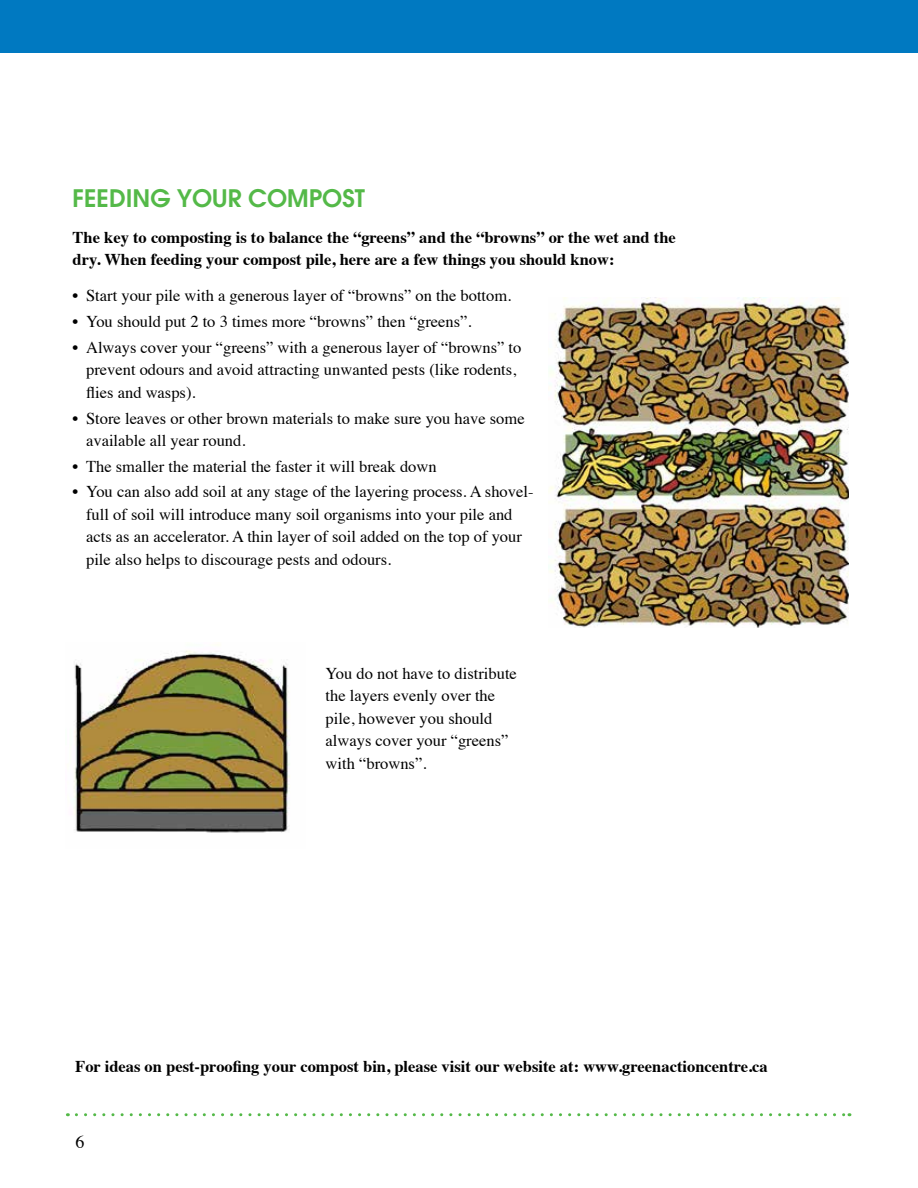
<style>
.page{position:relative;width:918px;height:1188px;background:#fff}
.page>*{position:absolute;margin:0;border:0;box-sizing:border-box;transform-origin:0 0}
.t1{font:600 24px "ITC Avant Garde Std";color:#54b948}
.t2{font:18px "Times";color:#000}
.t3{font:16.5px/22.5px "Times";color:#000}
.t4{font:700 16.5px/22.5px "Times";color:#000}
</style>
<div class="page">
<svg style="left:76px;top:1113px;width:774px;height:3px"></svg>
<div style="left:0;top:0;width:918px;height:53px;background:#0079c1"></div>
<img style="left:549px;top:298px;width:300px;height:330px">
<img style="left:74px;top:644px;width:216px;height:189px">
<h1 class="t1" style="left:73px;top:182px;width:294px">FEEDING YOUR COMPOST</h1>
<p class="t4" style="left:73px;top:224px;width:605px">The key to composting is to balance the “greens” and the “browns” or the wet and the dry. When feeding your compost pile, here are a few things you should know:</p>
<p class="t3" style="left:73px;top:283px;width:440px">• Start your pile with a generous layer of “browns” on the bottom.</p>
<p class="t3" style="left:73px;top:309px;width:401px">• You should put 2 to 3 times more “browns” then “greens”.</p>
<p class="t3" style="left:86px;top:335px;width:437px;text-indent:-13px">• Always cover your “greens” with a generous layer of “browns” to prevent odours and avoid attracting unwanted pests (like rodents, flies and wasps).</p>
<p class="t3" style="left:86px;top:405px;width:440px;text-indent:-13px">• Store leaves or other brown materials to make sure you have some available all year round.</p>
<p class="t3" style="left:73px;top:454px;width:366px">• The smaller the material the faster it will break down</p>
<p class="t3" style="left:86px;top:479px;width:449px;text-indent:-13px">• You can also add soil at any stage of the layering process. A shovel&shy;full of soil will introduce many soil organisms into your pile and acts as an accelerator. A thin layer of soil added on the top of your pile also helps to discourage pests and odours.</p>
<p class="t3" style="left:326px;top:661px;width:193px">You do not have to distribute the layers evenly over the pile, however you should always cover your “greens” with “browns”.</p>
<p class="t4" style="left:75px;top:1054px;width:694px">For ideas on pest-proofing your compost bin, please visit our website at: www.greenactioncentre.ca</p>
<p class="t2" style="left:76px;top:1125px;width:10px">6</p>
</div>
